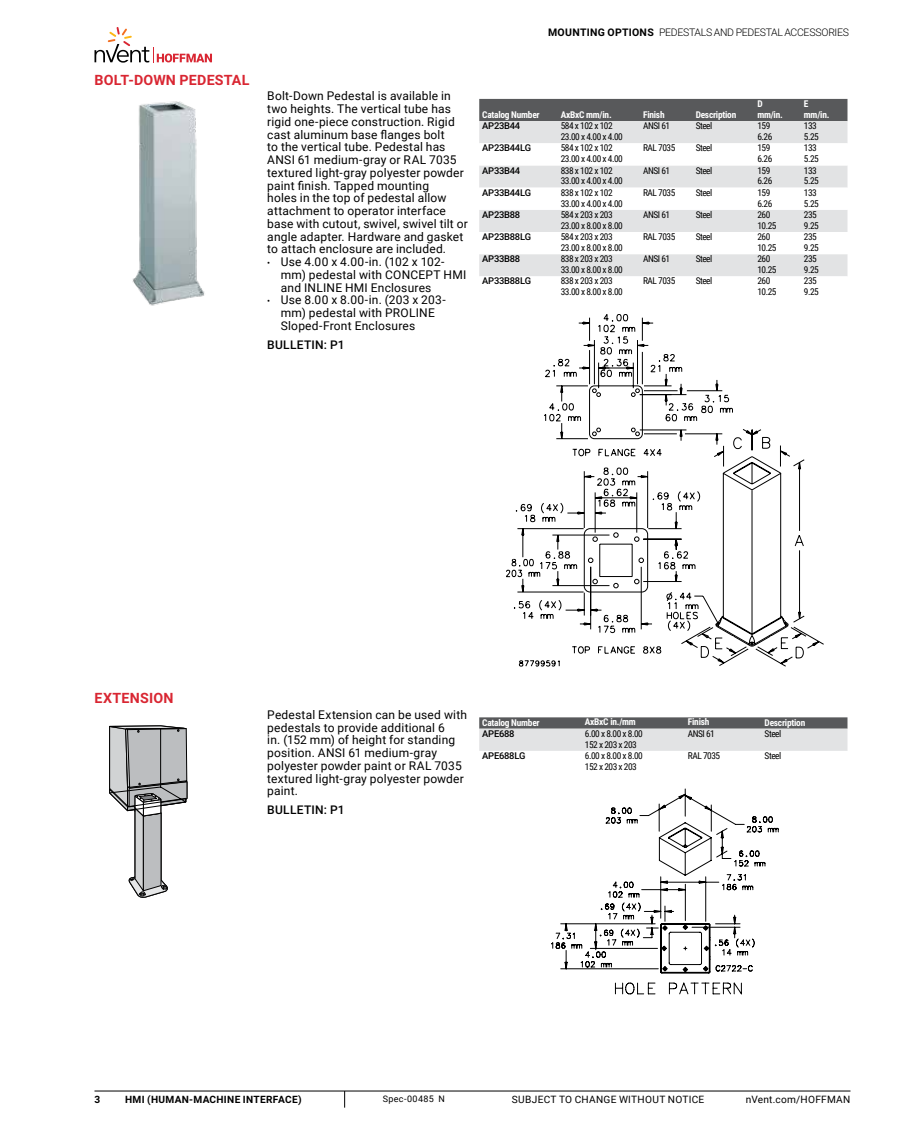
<style>
.page{position:relative;width:918px;height:1134px;background:#fff}
.page>*{position:absolute;margin:0;border:0;box-sizing:border-box;transform-origin:0 0}
.t1{font:700 14.25px "Roboto";letter-spacing:.015em;color:#d92632}
.t2{font:12px/12.8px "Roboto";letter-spacing:.015em;color:#000}
.t3{font:500 12px "Roboto";letter-spacing:.02em;color:#000}
.t4{font:300 10.5px "Roboto";letter-spacing:-.025em;color:#000}
.t5{font:10.2px "Roboto";letter-spacing:.025em;color:#000}
.t6{font:700 10.2px "Roboto";letter-spacing:.03em;color:#000}
.t7{font:9.3px/10.8px "Roboto Condensed";letter-spacing:-.05em;color:#000}
.t8{font:700 9.3px/10.8px "Roboto Condensed";letter-spacing:-.025em;color:#fff}
.t9{font:500 9.3px "Roboto";letter-spacing:-.025em;color:#000}
.t10{font:9px "Roboto";letter-spacing:.04em;color:#000}
.s1{font-weight:700}
.s2{font-size:9px}
</style>
<div class="page">
<svg style="left:95px;top:27px;width:117px;height:36px"></svg>
<hr style="left:94px;top:1091px;width:756px;height:1px;background:#000">
<svg style="left:344px;top:1091px;width:1px;height:17px"></svg>
<img style="left:132px;top:101px;width:73px;height:205px">
<div style="left:479px;top:99px;width:369px;height:22px;background:#58595b"></div>
<div style="left:479px;top:121px;width:369px;height:22px;background:#e2e3e4"></div>
<svg style="left:479px;top:166px;width:369px;height:110px;fill:#e2e3e4"></svg>
<svg style="left:506px;top:314px;width:318px;height:352px"></svg>
<svg style="left:109px;top:725px;width:79px;height:173px"></svg>
<svg style="left:479px;top:717px;width:369px;height:34px;background:#b5b6b7"></svg>
<svg style="left:551px;top:789px;width:227px;height:205px"></svg>
<p class="t1" style="left:94px;top:70px;width:156px">BOLT-DOWN PEDESTAL</p>
<p class="t4" style="left:548px;top:25px;width:302px"><span class="s1">MOUNTING OPTIONS</span> PEDESTALS AND PEDESTAL ACCESSORIES</p>
<p class="t2" style="left:267px;top:89px;width:202px">Bolt-Down Pedestal is available in two heights. The vertical tube has rigid one-piece construction. Rigid cast aluminum base flanges bolt<br>to the vertical tube. Pedestal has ANSI 61 medium-gray or RAL 7035 textured light-gray polyester powder paint finish. Tapped mounting<br>holes in the top of pedestal allow attachment to operator interface base with cutout, swivel, swivel tilt or angle adapter. Hardware and gasket to attach enclosure are included.</p>
<p class="t2" style="left:281px;top:255px;width:187px;text-indent:-14px"><span class="s2">•</span> Use 4.00 x 4.00-in. (102 x 102- mm) pedestal with CONCEPT HMI and INLINE HMI Enclosures</p>
<p class="t2" style="left:281px;top:293px;width:166px;text-indent:-14px"><span class="s2">•</span> Use 8.00 x 8.00-in. (203 x 203- mm) pedestal with PROLINE<br>Sloped-Front Enclosures</p>
<p class="t3" style="left:267px;top:336px;width:79px">BULLETIN: P1</p>
<p class="t8" style="left:482px;top:109px;width:59px">Catalog Number</p>
<p class="t8" style="left:561px;top:109px;width:52px">AxBxC mm/in.</p>
<p class="t8" style="left:643px;top:109px;width:23px">Finish</p>
<p class="t8" style="left:696px;top:109px;width:42px">Description</p>
<p class="t8" style="left:757px;top:98px;width:27px">D mm/in.</p>
<p class="t8" style="left:804px;top:98px;width:27px">E mm/in.</p>
<p class="t9" style="left:482px;top:119px;width:40px">AP23B44</p>
<p class="t7" style="left:561px;top:120px;width:64px">584 x 102 x 102<br>23.00 x 4.00 x 4.00</p>
<p class="t7" style="left:643px;top:120px;width:28px">ANSI 61</p>
<p class="t7" style="left:696px;top:120px;width:18px">Steel</p>
<p class="t7" style="left:757px;top:120px;width:16px">159<br>6.26</p>
<p class="t7" style="left:804px;top:120px;width:16px">133<br>5.25</p>
<p class="t9" style="left:482px;top:142px;width:51px">AP23B44LG</p>
<p class="t7" style="left:561px;top:142px;width:64px">584 x 102 x 102<br>23.00 x 4.00 x 4.00</p>
<p class="t7" style="left:643px;top:142px;width:34px">RAL 7035</p>
<p class="t7" style="left:696px;top:142px;width:18px">Steel</p>
<p class="t7" style="left:757px;top:142px;width:16px">159<br>6.26</p>
<p class="t7" style="left:804px;top:142px;width:16px">133<br>5.25</p>
<p class="t9" style="left:482px;top:164px;width:40px">AP33B44</p>
<p class="t7" style="left:561px;top:165px;width:64px">838 x 102 x 102<br>33.00 x 4.00 x 4.00</p>
<p class="t7" style="left:643px;top:165px;width:28px">ANSI 61</p>
<p class="t7" style="left:696px;top:165px;width:18px">Steel</p>
<p class="t7" style="left:757px;top:165px;width:16px">159<br>6.26</p>
<p class="t7" style="left:804px;top:165px;width:16px">133<br>5.25</p>
<p class="t9" style="left:482px;top:186px;width:51px">AP33B44LG</p>
<p class="t7" style="left:561px;top:187px;width:64px">838 x 102 x 102<br>33.00 x 4.00 x 4.00</p>
<p class="t7" style="left:643px;top:187px;width:34px">RAL 7035</p>
<p class="t7" style="left:696px;top:187px;width:18px">Steel</p>
<p class="t7" style="left:757px;top:187px;width:16px">159<br>6.26</p>
<p class="t7" style="left:804px;top:187px;width:16px">133<br>5.25</p>
<p class="t9" style="left:482px;top:208px;width:40px">AP23B88</p>
<p class="t7" style="left:561px;top:209px;width:64px">584 x 203 x 203<br>23.00 x 8.00 x 8.00</p>
<p class="t7" style="left:643px;top:209px;width:28px">ANSI 61</p>
<p class="t7" style="left:696px;top:209px;width:18px">Steel</p>
<p class="t7" style="left:757px;top:209px;width:21px">260<br>10.25</p>
<p class="t7" style="left:804px;top:209px;width:16px">235<br>9.25</p>
<p class="t9" style="left:482px;top:230px;width:51px">AP23B88LG</p>
<p class="t7" style="left:561px;top:231px;width:64px">584 x 203 x 203<br>23.00 x 8.00 x 8.00</p>
<p class="t7" style="left:643px;top:231px;width:34px">RAL 7035</p>
<p class="t7" style="left:696px;top:231px;width:18px">Steel</p>
<p class="t7" style="left:757px;top:231px;width:21px">260<br>10.25</p>
<p class="t7" style="left:804px;top:231px;width:16px">235<br>9.25</p>
<p class="t9" style="left:482px;top:252px;width:40px">AP33B88</p>
<p class="t7" style="left:561px;top:253px;width:64px">838 x 203 x 203<br>33.00 x 8.00 x 8.00</p>
<p class="t7" style="left:643px;top:253px;width:28px">ANSI 61</p>
<p class="t7" style="left:696px;top:253px;width:18px">Steel</p>
<p class="t7" style="left:757px;top:253px;width:21px">260<br>10.25</p>
<p class="t7" style="left:804px;top:253px;width:16px">235<br>9.25</p>
<p class="t9" style="left:482px;top:275px;width:51px">AP33B88LG</p>
<p class="t7" style="left:561px;top:275px;width:64px">838 x 203 x 203<br>33.00 x 8.00 x 8.00</p>
<p class="t7" style="left:643px;top:275px;width:34px">RAL 7035</p>
<p class="t7" style="left:696px;top:275px;width:18px">Steel</p>
<p class="t7" style="left:757px;top:275px;width:21px">260<br>10.25</p>
<p class="t7" style="left:804px;top:275px;width:16px">235<br>9.25</p>
<p class="t1" style="left:94px;top:688px;width:81px">EXTENSION</p>
<p class="t2" style="left:267px;top:708px;width:201px">Pedestal Extension can be used with pedestals to provide additional 6<br>in. (152 mm) of height for standing position. ANSI 61 medium-gray polyester powder paint or RAL 7035 textured light-gray polyester powder paint.</p>
<p class="t3" style="left:267px;top:801px;width:79px">BULLETIN: P1</p>
<p class="t8" style="left:482px;top:717px;width:59px">Catalog Number</p>
<p class="t8" style="left:585px;top:716px;width:52px">AxBxC in./mm</p>
<p class="t8" style="left:688px;top:716px;width:23px">Finish</p>
<p class="t8" style="left:765px;top:717px;width:42px">Description</p>
<p class="t9" style="left:482px;top:727px;width:34px">APE688</p>
<p class="t7" style="left:585px;top:728px;width:59px">6.00 x 8.00 x 8.00<br>152 x 203 x 203</p>
<p class="t7" style="left:688px;top:728px;width:28px">ANSI 61</p>
<p class="t7" style="left:765px;top:728px;width:18px">Steel</p>
<p class="t9" style="left:482px;top:749px;width:45px">APE688LG</p>
<p class="t7" style="left:585px;top:750px;width:59px">6.00 x 8.00 x 8.00<br>152 x 203 x 203</p>
<p class="t7" style="left:688px;top:750px;width:34px">RAL 7035</p>
<p class="t7" style="left:765px;top:750px;width:18px">Steel</p>
<p class="t6" style="left:95px;top:1092px;width:7px">3</p>
<p class="t6" style="left:125px;top:1092px;width:178px">HMI (HUMAN-MACHINE INTERFACE)</p>
<p class="t10" style="left:383px;top:1093px;width:63px">Spec-00485 N</p>
<p class="t5" style="left:512px;top:1092px;width:194px">SUBJECT TO CHANGE WITHOUT NOTICE</p>
<p class="t5" style="left:746px;top:1092px;width:106px">nVent.com/HOFFMAN</p>
</div>
